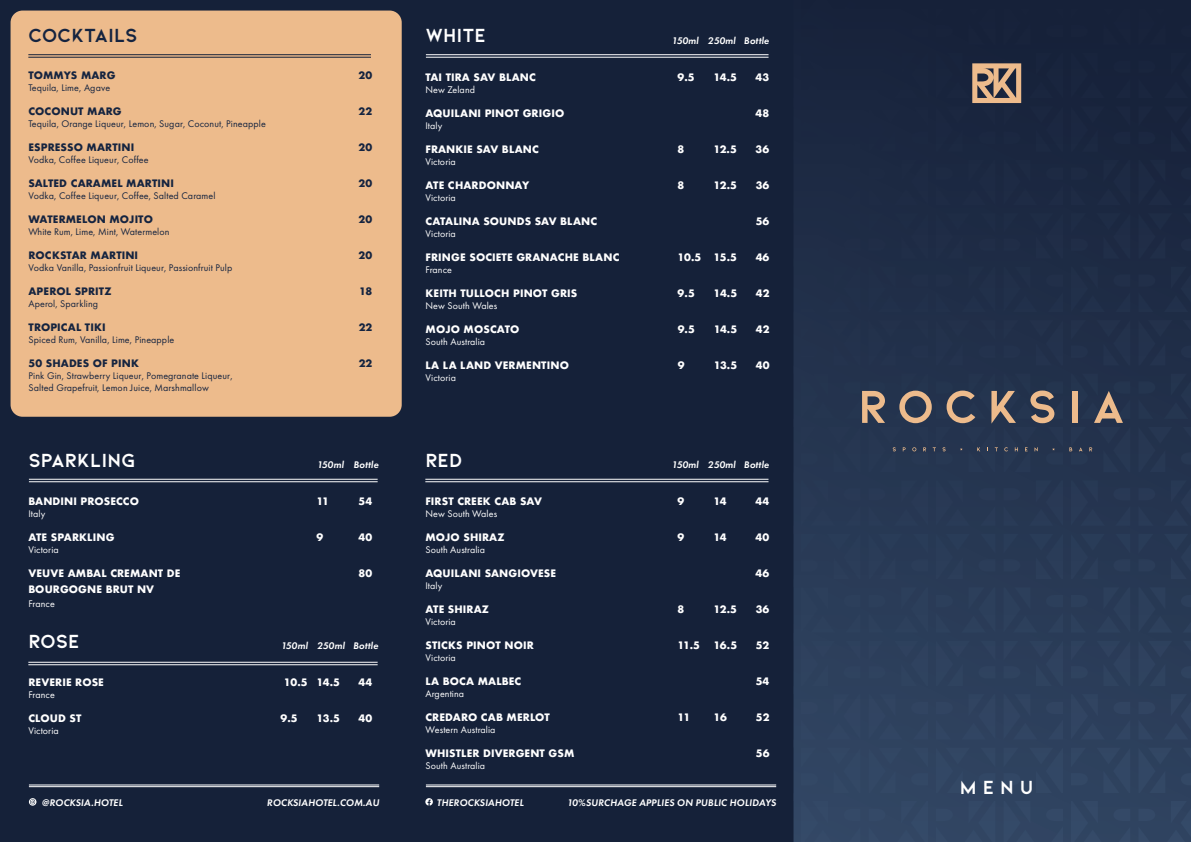
<style>
.page{position:relative;width:1191px;height:842px;background:#fff}
.page>*{position:absolute;margin:0;border:0;box-sizing:border-box;transform-origin:0 0}
.t1{font:700 20px "Kiona";color:#fff}
.t2{font:700 20px "Kiona";letter-spacing:.005em;color:#152440}
.t3{font:700 10px "Futura";letter-spacing:.01em;color:#fff}
.t4{font:10px/12px "Futura PT";letter-spacing:.01em;color:#152440}
.t5{font:10px "Futura PT";letter-spacing:.01em;color:#fff}
.t6{font:700 10px "Futura";letter-spacing:.01em;color:#152440}
.t7{font:italic 600 10px "Futura PT";letter-spacing:.01em;color:#fff}
</style>
<div class="page">
<div style="left:0;top:0;width:794px;height:842px;background:#152139"></div>
<div style="left:11px;top:11px;width:391px;height:406px;background:#edbb8c;border-radius:12px"></div>
<hr style="left:426px;top:57px;width:342px;height:1px;background:#fff">
<hr style="left:426px;top:54px;width:342px;height:1px;background:#fff">
<hr style="left:28px;top:57px;width:343px;height:1px;background:#152139">
<hr style="left:28px;top:54px;width:343px;height:1px;background:#152139">
<hr style="left:425px;top:481px;width:343px;height:1px;background:#fff">
<hr style="left:425px;top:479px;width:343px;height:1px;background:#fff">
<hr style="left:426px;top:786px;width:350px;height:1px;background:#fff">
<hr style="left:426px;top:785px;width:350px;height:1px;background:#fff">
<hr style="left:29px;top:786px;width:350px;height:1px;background:#fff">
<hr style="left:29px;top:785px;width:350px;height:1px;background:#fff">
<hr style="left:28px;top:664px;width:350px;height:1px;background:#fff">
<hr style="left:28px;top:662px;width:350px;height:1px;background:#fff">
<hr style="left:29px;top:481px;width:349px;height:1px;background:#fff">
<hr style="left:29px;top:479px;width:349px;height:1px;background:#fff">
<svg style="left:425px;top:798px;width:8px;height:8px"></svg>
<svg style="left:29px;top:798px;width:7px;height:8px"></svg>
<svg style="left:793px;top:0;width:398px;height:842px;background:#26354f"></svg>
<p class="t2" style="left:28px;top:24px;width:111px">COCKTAILS</p>
<p class="t6" style="left:28px;top:68px;width:89px">TOMMYS MARG</p>
<p class="t6" style="left:358px;top:68px;width:15px">20</p>
<p class="t4" style="left:28px;top:81px;width:83px">Tequila, Lime, Agave</p>
<p class="t6" style="left:28px;top:104px;width:95px">COCONUT MARG</p>
<p class="t6" style="left:358px;top:104px;width:15px">22</p>
<p class="t4" style="left:28px;top:117px;width:239px">Tequila, Orange Liqueur, Lemon, Sugar, Coconut, Pineapple</p>
<p class="t6" style="left:28px;top:140px;width:107px">ESPRESSO MARTINI</p>
<p class="t6" style="left:358px;top:140px;width:15px">20</p>
<p class="t4" style="left:28px;top:153px;width:122px">Vodka, Coffee Liqueur, Coffee</p>
<p class="t6" style="left:28px;top:176px;width:147px">SALTED CARAMEL MARTINI</p>
<p class="t6" style="left:358px;top:176px;width:15px">20</p>
<p class="t4" style="left:28px;top:189px;width:188px">Vodka, Coffee Liqueur, Coffee, Salted Caramel</p>
<p class="t6" style="left:28px;top:212px;width:126px">WATERMELON MOJITO</p>
<p class="t6" style="left:359px;top:212px;width:15px">20</p>
<p class="t4" style="left:28px;top:225px;width:142px">White Rum, Lime, Mint, Watermelon</p>
<p class="t6" style="left:29px;top:248px;width:111px">ROCKSTAR MARTINI</p>
<p class="t6" style="left:359px;top:248px;width:15px">20</p>
<p class="t4" style="left:29px;top:261px;width:205px">Vodka Vanilla, Passionfruit Liqueur, Passionfruit Pulp</p>
<p class="t6" style="left:29px;top:284px;width:84px">APEROL SPRITZ</p>
<p class="t6" style="left:359px;top:284px;width:15px">18</p>
<p class="t4" style="left:29px;top:297px;width:71px">Aperol, Sparkling</p>
<p class="t6" style="left:29px;top:320px;width:79px">TROPICAL TIKI</p>
<p class="t6" style="left:359px;top:320px;width:15px">22</p>
<p class="t4" style="left:29px;top:333px;width:147px">Spiced Rum, Vanilla, Lime, Pineapple</p>
<p class="t6" style="left:29px;top:356px;width:112px">50 SHADES OF PINK</p>
<p class="t6" style="left:359px;top:356px;width:15px">22</p>
<p class="t4" style="left:29px;top:369px;width:205px">Pink Gin, Strawberry Liqueur, Pomegranate Liqueur,<br>Salted Grapefruit, Lemon Juice, Marshmallow</p>
<p class="t1" style="left:425px;top:24px;width:62px">WHITE</p>
<p class="t7" style="left:672px;top:34px;width:99px">150ml 250ml Bottle</p>
<p class="t3" style="left:425px;top:70px;width:112px">TAI TIRA SAV BLANC</p>
<p class="t3" style="left:677px;top:70px;width:19px">9.5</p>
<p class="t3" style="left:713px;top:70px;width:25px">14.5</p>
<p class="t3" style="left:755px;top:70px;width:15px">43</p>
<p class="t5" style="left:425px;top:84px;width:51px">New Zeland</p>
<p class="t3" style="left:425px;top:106px;width:140px">AQUILANI PINOT GRIGIO</p>
<p class="t3" style="left:755px;top:106px;width:15px">48</p>
<p class="t5" style="left:425px;top:120px;width:18px">Italy</p>
<p class="t3" style="left:425px;top:142px;width:115px">FRANKIE SAV BLANC</p>
<p class="t3" style="left:677px;top:142px;width:8px">8</p>
<p class="t3" style="left:713px;top:142px;width:25px">12.5</p>
<p class="t3" style="left:755px;top:142px;width:15px">36</p>
<p class="t5" style="left:425px;top:156px;width:32px">Victoria</p>
<p class="t3" style="left:425px;top:178px;width:105px">ATE CHARDONNAY</p>
<p class="t3" style="left:677px;top:178px;width:8px">8</p>
<p class="t3" style="left:713px;top:178px;width:25px">12.5</p>
<p class="t3" style="left:755px;top:178px;width:15px">36</p>
<p class="t5" style="left:425px;top:192px;width:32px">Victoria</p>
<p class="t3" style="left:425px;top:214px;width:173px">CATALINA SOUNDS SAV BLANC</p>
<p class="t3" style="left:755px;top:214px;width:15px">56</p>
<p class="t5" style="left:425px;top:228px;width:32px">Victoria</p>
<p class="t3" style="left:425px;top:250px;width:195px">FRINGE SOCIETE GRANACHE BLANC</p>
<p class="t3" style="left:677px;top:250px;width:61px">10.5 15.5</p>
<p class="t3" style="left:755px;top:250px;width:15px">46</p>
<p class="t5" style="left:425px;top:264px;width:28px">France</p>
<p class="t3" style="left:425px;top:286px;width:153px">KEITH TULLOCH PINOT GRIS</p>
<p class="t3" style="left:677px;top:286px;width:19px">9.5</p>
<p class="t3" style="left:713px;top:286px;width:25px">14.5</p>
<p class="t3" style="left:755px;top:286px;width:15px">42</p>
<p class="t5" style="left:425px;top:300px;width:73px">New South Wales</p>
<p class="t3" style="left:425px;top:322px;width:95px">MOJO MOSCATO</p>
<p class="t3" style="left:677px;top:322px;width:19px">9.5</p>
<p class="t3" style="left:713px;top:322px;width:25px">14.5</p>
<p class="t3" style="left:756px;top:322px;width:15px">42</p>
<p class="t5" style="left:425px;top:336px;width:61px">South Australia</p>
<p class="t3" style="left:425px;top:358px;width:145px">LA LA LAND VERMENTINO</p>
<p class="t3" style="left:677px;top:358px;width:8px">9</p>
<p class="t3" style="left:713px;top:358px;width:25px">13.5</p>
<p class="t3" style="left:756px;top:358px;width:15px">40</p>
<p class="t5" style="left:425px;top:372px;width:32px">Victoria</p>
<p class="t1" style="left:28px;top:448px;width:109px">SPARKLING</p>
<p class="t1" style="left:425px;top:448px;width:38px">RED</p>
<p class="t7" style="left:317px;top:458px;width:63px">150ml Bottle</p>
<p class="t7" style="left:672px;top:458px;width:99px">150ml 250ml Bottle</p>
<p class="t3" style="left:28px;top:494px;width:112px">BANDINI PROSECCO</p>
<p class="t3" style="left:316px;top:494px;width:14px">11</p>
<p class="t3" style="left:358px;top:494px;width:15px">54</p>
<p class="t5" style="left:28px;top:508px;width:18px">Italy</p>
<p class="t3" style="left:28px;top:530px;width:88px">ATE SPARKLING</p>
<p class="t3" style="left:316px;top:530px;width:8px">9</p>
<p class="t3" style="left:358px;top:530px;width:15px">40</p>
<p class="t5" style="left:28px;top:544px;width:32px">Victoria</p>
<p class="t3" style="left:28px;top:566px;width:154px">VEUVE AMBAL CREMANT DE</p>
<p class="t3" style="left:359px;top:566px;width:15px">80</p>
<p class="t3" style="left:28px;top:582px;width:127px">BOURGOGNE BRUT NV</p>
<p class="t5" style="left:28px;top:597px;width:28px">France</p>
<p class="t1" style="left:28px;top:629px;width:53px">ROSE</p>
<p class="t7" style="left:281px;top:639px;width:99px">150ml 250ml Bottle</p>
<p class="t3" style="left:28px;top:675px;width:77px">REVERIE ROSE</p>
<p class="t3" style="left:284px;top:675px;width:58px">10.5 14.5</p>
<p class="t3" style="left:358px;top:675px;width:15px">44</p>
<p class="t5" style="left:28px;top:689px;width:28px">France</p>
<p class="t3" style="left:28px;top:711px;width:55px">CLOUD ST</p>
<p class="t3" style="left:280px;top:711px;width:19px">9.5</p>
<p class="t3" style="left:316px;top:711px;width:25px">13.5</p>
<p class="t3" style="left:358px;top:711px;width:15px">40</p>
<p class="t5" style="left:28px;top:725px;width:32px">Victoria</p>
<p class="t3" style="left:425px;top:494px;width:118px">FIRST CREEK CAB SAV</p>
<p class="t3" style="left:677px;top:494px;width:8px">9</p>
<p class="t3" style="left:713px;top:494px;width:15px">14</p>
<p class="t3" style="left:755px;top:494px;width:15px">44</p>
<p class="t5" style="left:425px;top:508px;width:73px">New South Wales</p>
<p class="t3" style="left:425px;top:530px;width:81px">MOJO SHIRAZ</p>
<p class="t3" style="left:677px;top:530px;width:8px">9</p>
<p class="t3" style="left:713px;top:530px;width:15px">14</p>
<p class="t3" style="left:755px;top:530px;width:15px">40</p>
<p class="t5" style="left:425px;top:544px;width:61px">South Australia</p>
<p class="t3" style="left:425px;top:566px;width:132px">AQUILANI SANGIOVESE</p>
<p class="t3" style="left:755px;top:566px;width:15px">46</p>
<p class="t5" style="left:425px;top:580px;width:18px">Italy</p>
<p class="t3" style="left:425px;top:602px;width:65px">ATE SHIRAZ</p>
<p class="t3" style="left:677px;top:602px;width:8px">8</p>
<p class="t3" style="left:713px;top:602px;width:25px">12.5</p>
<p class="t3" style="left:755px;top:602px;width:15px">36</p>
<p class="t5" style="left:425px;top:616px;width:32px">Victoria</p>
<p class="t3" style="left:425px;top:638px;width:110px">STICKS PINOT NOIR</p>
<p class="t3" style="left:677px;top:638px;width:24px">11.5</p>
<p class="t3" style="left:713px;top:638px;width:25px">16.5</p>
<p class="t3" style="left:755px;top:638px;width:15px">52</p>
<p class="t5" style="left:425px;top:652px;width:32px">Victoria</p>
<p class="t3" style="left:425px;top:674px;width:97px">LA BOCA MALBEC</p>
<p class="t3" style="left:755px;top:674px;width:15px">54</p>
<p class="t5" style="left:425px;top:688px;width:40px">Argentina</p>
<p class="t3" style="left:425px;top:710px;width:126px">CREDARO CAB MERLOT</p>
<p class="t3" style="left:677px;top:710px;width:14px">11</p>
<p class="t3" style="left:713px;top:710px;width:15px">16</p>
<p class="t3" style="left:755px;top:710px;width:15px">52</p>
<p class="t5" style="left:425px;top:724px;width:72px">Western Australia</p>
<p class="t3" style="left:425px;top:746px;width:150px">WHISTLER DIVERGENT GSM</p>
<p class="t3" style="left:756px;top:746px;width:15px">56</p>
<p class="t5" style="left:425px;top:760px;width:61px">South Australia</p>
<p class="t7" style="left:42px;top:796px;width:82px">@ROCKSIA.HOTEL</p>
<p class="t7" style="left:267px;top:796px;width:114px">ROCKSIAHOTEL.COM.AU</p>
<p class="t7" style="left:437px;top:796px;width:88px">THEROCKSIAHOTEL</p>
<p class="t7" style="left:567px;top:796px;width:211px">10%SURCHAGE APPLIES ON PUBLIC HOLIDAYS</p>
<p class="t1" style="left:960px;top:775px;width:75px">MENU</p>
</div>
